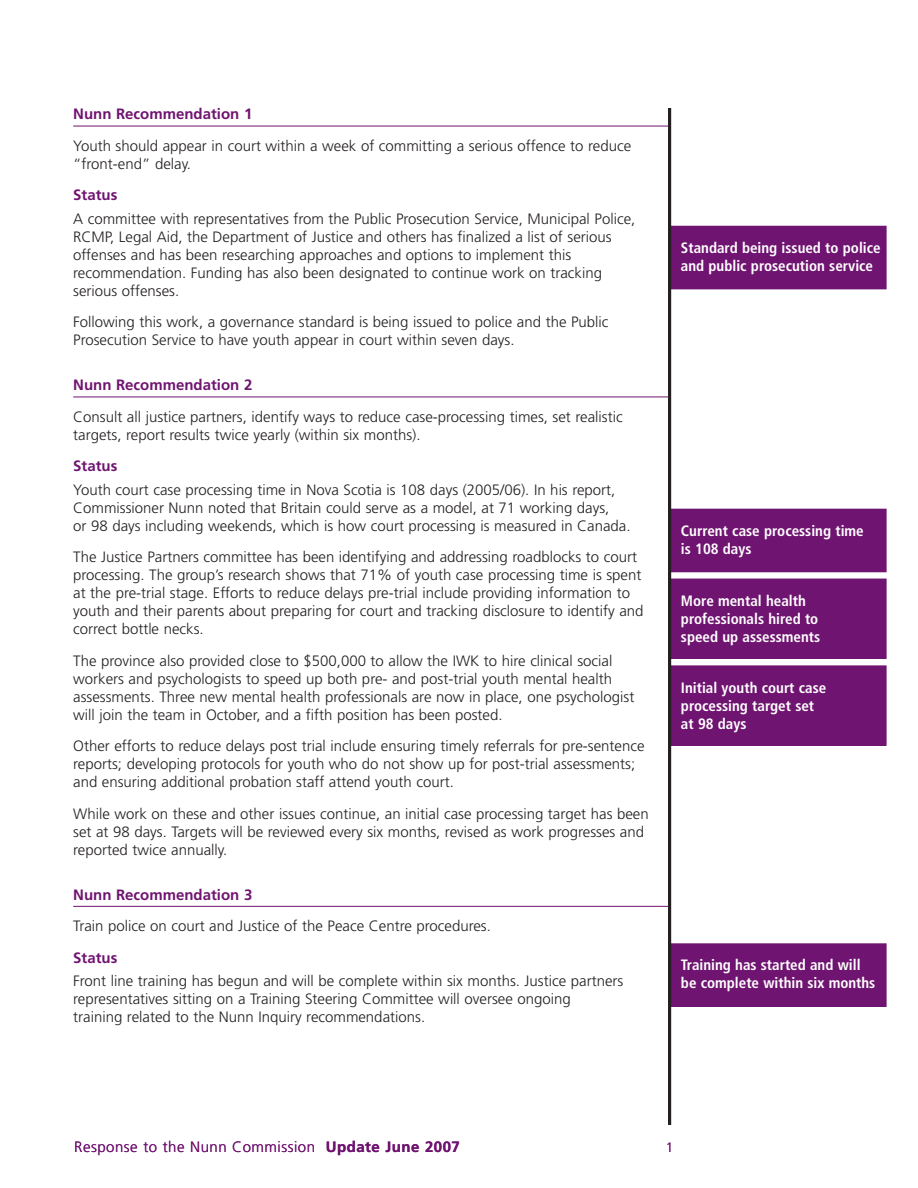
<style>
.page{position:relative;width:918px;height:1188px;background:#fff}
.page>*{position:absolute;margin:0;border:0;box-sizing:border-box;transform-origin:0 0}
.t1{font:300 15px/18px "Frutiger";color:#231f20}
.t2{font:700 condensed 15px/18px "Frutiger";color:#fff}
.t3{font:700 15px "Frutiger";color:#701471}
.t4{font:300 15px "Frutiger";letter-spacing:.035em;color:#701471}
.t5{font:300 13.5px "Frutiger";color:#701471}
.s1{font-weight:700}
</style>
<div class="page">
<div style="left:671px;top:226px;width:215px;height:63px;background:#701471"></div>
<div style="left:671px;top:944px;width:215px;height:62px;background:#701471"></div>
<div style="left:670px;top:943px;width:216px;height:64px;border:1px solid #701471"></div>
<div style="left:671px;top:509px;width:215px;height:63px;background:#701471"></div>
<div style="left:671px;top:579px;width:215px;height:79px;background:#701471"></div>
<div style="left:670px;top:579px;width:216px;height:80px;border:1px solid #701471"></div>
<div style="left:671px;top:666px;width:215px;height:79px;background:#701471"></div>
<div style="left:670px;top:666px;width:216px;height:80px;border:1px solid #701471"></div>
<hr style="left:73px;top:126px;width:596px;height:1px;background:#701471">
<hr style="left:73px;top:397px;width:596px;height:1px;background:#701471">
<hr style="left:73px;top:906px;width:596px;height:1px;background:#701471">
<hr style="left:668px;top:108px;width:3px;height:1017px;background:#231f20">
<p class="t3" style="left:73px;top:108px;width:181px">Nunn Recommendation 1</p>
<p class="t1" style="left:73px;top:138px;width:560px">Youth should appear in court within a week of committing a serious offence to reduce “front-end” delay.</p>
<p class="t3" style="left:73px;top:189px;width:46px">Status</p>
<p class="t1" style="left:73px;top:211px;width:564px">A committee with representatives from the Public Prosecution Service, Municipal Police, RCMP, Legal Aid, the Department of Justice and others has finalized a list of serious offenses and has been researching approaches and options to implement this recommendation. Funding has also been designated to continue work on tracking serious offenses.</p>
<p class="t1" style="left:73px;top:314px;width:537px">Following this work, a governance standard is being issued to police and the Public<br>Prosecution Service to have youth appear in court within seven days.</p>
<p class="t3" style="left:73px;top:379px;width:181px">Nunn Recommendation 2</p>
<p class="t1" style="left:73px;top:409px;width:551px">Consult all justice partners, identify ways to reduce case-processing times, set realistic targets, report results twice yearly (within six months).</p>
<p class="t3" style="left:73px;top:460px;width:46px">Status</p>
<p class="t1" style="left:73px;top:481px;width:559px">Youth court case processing time in Nova Scotia is 108 days (2005/06). In his report,<br>Commissioner Nunn noted that Britain could serve as a model, at 71 working days,<br>or 98 days including weekends, which is how court processing is measured in Canada.</p>
<p class="t1" style="left:73px;top:549px;width:572px">The Justice Partners committee has been identifying and addressing roadblocks to court processing. The group’s research shows that 71% of youth case processing time is spent at the pre-trial stage. Efforts to reduce delays pre-trial include providing information to youth and their parents about preparing for court and tracking disclosure to identify and correct bottle necks.</p>
<p class="t1" style="left:73px;top:652px;width:563px">The province also provided close to $500,000 to allow the IWK to hire clinical social workers and psychologists to speed up both pre- and post-trial youth mental health assessments. Three new mental health professionals are now in place, one psychologist will join the team in October, and a fifth position has been posted.</p>
<p class="t1" style="left:73px;top:738px;width:573px">Other efforts to reduce delays post trial include ensuring timely referrals for pre-sentence reports; developing protocols for youth who do not show up for post-trial assessments; and ensuring additional probation staff attend youth court.</p>
<p class="t1" style="left:73px;top:806px;width:577px">While work on these and other issues continue, an initial case processing target has been set at 98 days. Targets will be reviewed every six months, revised as work progresses and reported twice annually.</p>
<p class="t3" style="left:73px;top:888px;width:181px">Nunn Recommendation 3</p>
<p class="t1" style="left:73px;top:918px;width:419px">Train police on court and Justice of the Peace Centre procedures.</p>
<p class="t3" style="left:73px;top:951px;width:46px">Status</p>
<p class="t1" style="left:73px;top:973px;width:552px">Front line training has begun and will be complete within six months. Justice partners representatives sitting on a Training Steering Committee will oversee ongoing training related to the Nunn Inquiry recommendations.</p>
<p class="t2" style="left:681px;top:240px;width:201px">Standard being issued to police and public prosecution service</p>
<p class="t2" style="left:681px;top:523px;width:184px">Current case processing time is 108 days</p>
<p class="t2" style="left:681px;top:593px;width:141px">More mental health professionals hired to speed up assessments</p>
<p class="t2" style="left:681px;top:680px;width:147px">Initial youth court case processing target set at 98 days</p>
<p class="t2" style="left:681px;top:957px;width:196px">Training has started and will be complete within six months</p>
<p class="t4" style="left:74px;top:1141px;width:387px">Response to the Nunn Commission <span class="s1">Update June 2007</span></p>
<p class="t5" style="left:666px;top:1142px;width:9px">1</p>
</div>
